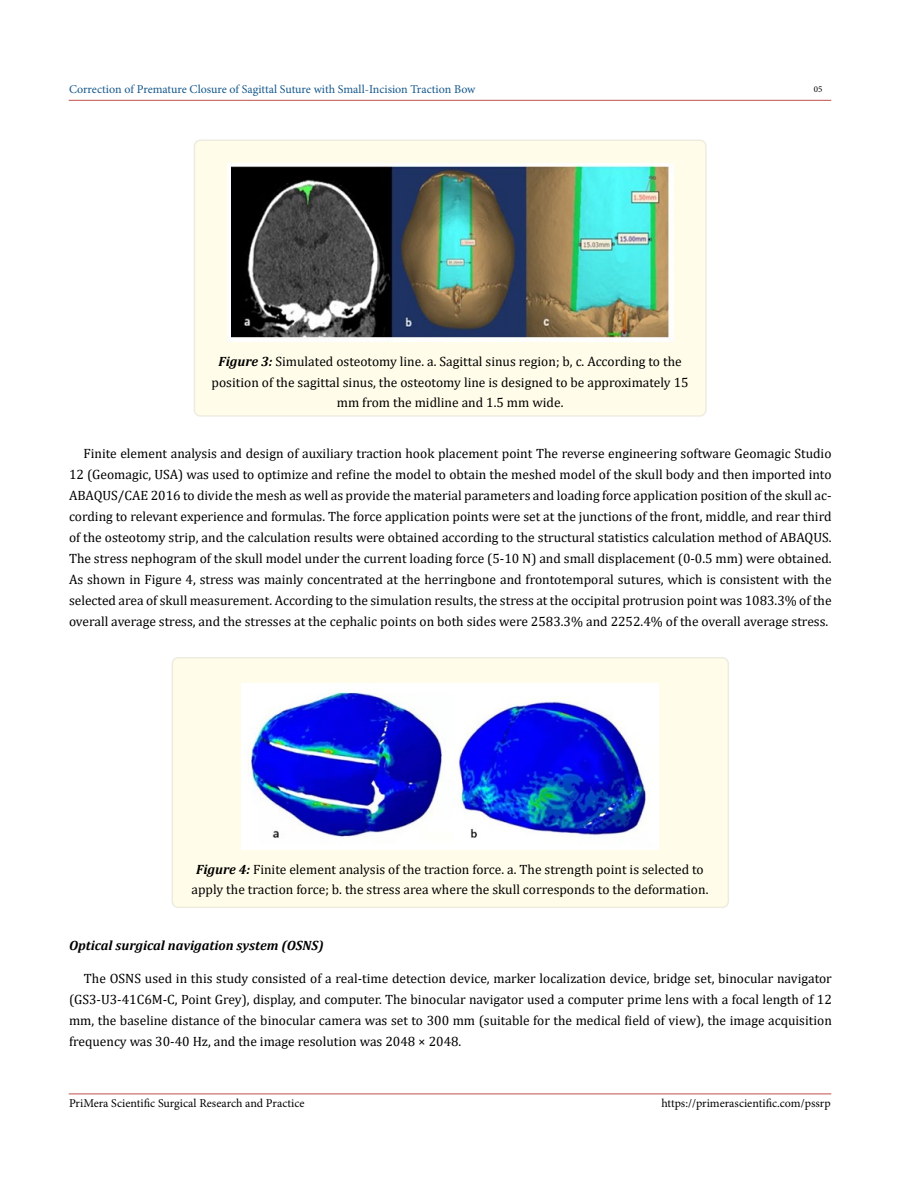
<style>
.page{position:relative;width:900px;height:1188px;background:#fff}
.page>*{position:absolute;margin:0;border:0;box-sizing:border-box;transform-origin:0 0}
.t1{font:13.5px/21px "Cambria";color:#000;text-align:center}
.t2{font:italic 700 13.5px "Cambria";color:#000}
.t3{font:12px "Minion Pro";color:#000}
.t4{font:12px "Minion Pro";color:#15588c}
.t5{font:9px "Minion Pro";color:#000}
.s1{font-weight:700;font-style:italic}
</style>
<div class="page">
<hr style="left:69px;top:100px;width:762px;height:1px;background:#c0504d">
<hr style="left:69px;top:1094px;width:762px;height:1px;background:#c0504d">
<div style="left:194px;top:140px;width:512px;height:276px;background:#fffde9;border-radius:6px"></div>
<div style="left:194px;top:140px;width:513px;height:277px;border:2px solid #eeece1;border-radius:6px"></div>
<img style="left:227px;top:163px;width:446px;height:179px">
<div style="left:172px;top:658px;width:556px;height:249px;background:#fffde9;border-radius:6px"></div>
<div style="left:172px;top:657px;width:557px;height:251px;border:2px solid #eeece1;border-radius:6px"></div>
<img style="left:242px;top:683px;width:416px;height:166px">
<p class="t4" style="left:69px;top:81px;width:408px">Correction of Premature Closure of Sagittal Suture with Small-Incision Traction Bow</p>
<p class="t5" style="left:814px;top:83px;width:10px">05</p>
<p class="t1" style="left:212px;top:352px;width:479px;line-height:20.2px"><span class="s1">Figure 3:</span> Simulated osteotomy line. a. Sagittal sinus region; b, c. According to the position of the sagittal sinus, the osteotomy line is designed to be approximately 15 mm from the midline and 1.5 mm wide.</p>
<p class="t1" style="left:69px;top:442px;width:764px;text-align:justify;text-indent:14px">Finite element analysis and design of auxiliary traction hook placement point The reverse engineering software Geomagic Studio 12 (Geomagic, USA) was used to optimize and refine the model to obtain the meshed model of the skull body and then imported into ABAQUS/CAE 2016 to divide the mesh as well as provide the material parameters and loading force application position of the skull ac&shy;cording to relevant experience and formulas. The force application points were set at the junctions of the front, middle, and rear third of the osteotomy strip, and the calculation results were obtained according to the structural statistics calculation method of ABAQUS.<br>The stress nephogram of the skull model under the current loading force (5-10 N) and small displacement (0-0.5 mm) were obtained.<br>As shown in Figure 4, stress was mainly concentrated at the herringbone and frontotemporal sutures, which is consistent with the selected area of skull measurement. According to the simulation results, the stress at the occipital protrusion point was 1083.3% of the overall average stress, and the stresses at the cephalic points on both sides were 2583.3% and 2252.4% of the overall average stress.</p>
<p class="t1" style="left:192px;top:859px;width:518px;line-height:20.2px"><span class="s1">Figure 4:</span> Finite element analysis of the traction force. a. The strength point is selected to apply the traction force; b. the stress area where the skull corresponds to the deformation.</p>
<p class="t2" style="left:69px;top:936px;width:256px">Optical surgical navigation system (OSNS)</p>
<p class="t1" style="left:69px;top:968px;width:764px;text-align:justify;text-indent:15px">The OSNS used in this study consisted of a real-time detection device, marker localization device, bridge set, binocular navigator (GS3-U3-41C6M-C, Point Grey), display, and computer. The binocular navigator used a computer prime lens with a focal length of 12 mm, the baseline distance of the binocular camera was set to 300 mm (suitable for the medical field of view), the image acquisition frequency was 30-40 Hz, and the image resolution was 2048 × 2048.</p>
<p class="t3" style="left:69px;top:1095px;width:237px">PriMera Scientific Surgical Research and Practice</p>
<p class="t3" style="left:661px;top:1095px;width:171px">https://primerascientific.com/pssrp</p>
</div>
